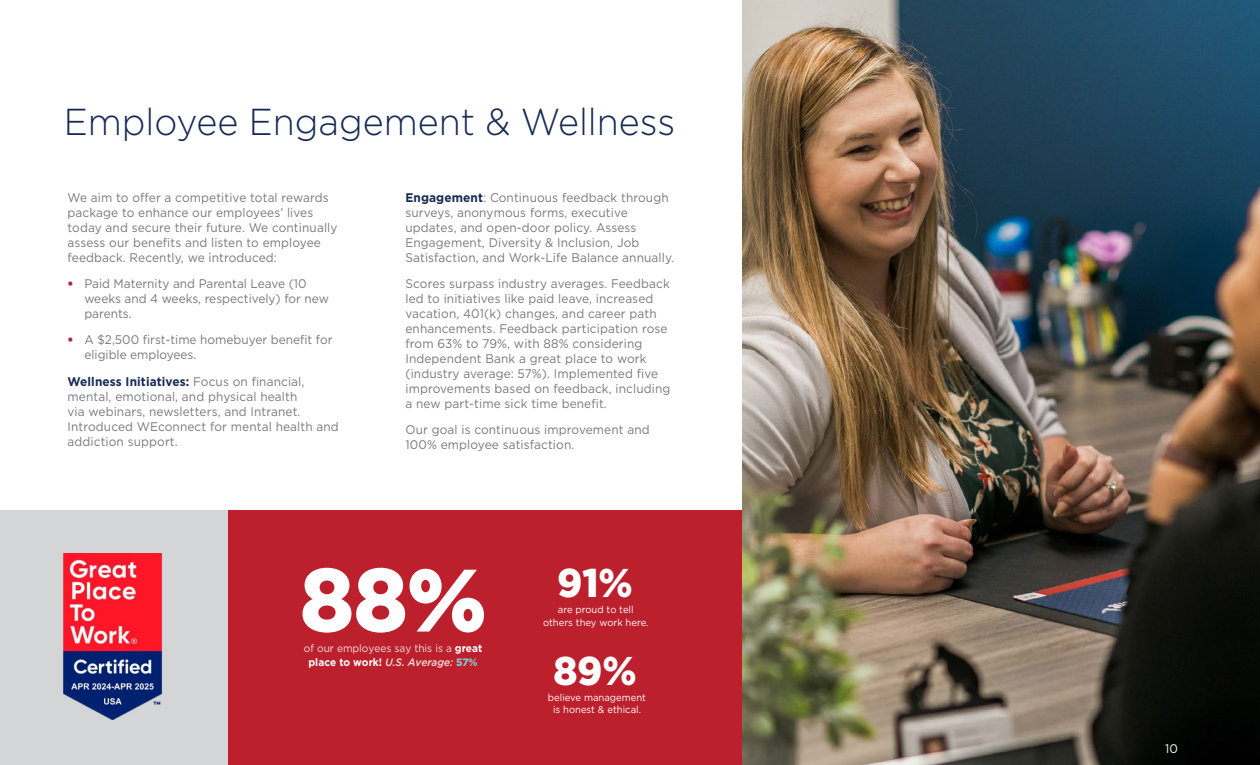
<style>
.page{position:relative;width:1260px;height:765px;background:#fff}
.page>*{position:absolute;margin:0;border:0;box-sizing:border-box;transform-origin:0 0}
.t1{font:900 89.62px "Gotham";color:#fff;scale:.95 1}
.t2{font:900 40.12px "Gotham";color:#fff;scale:.95 1}
.t3{font:300 37.5px "Gotham";color:#172a54;scale:.96 1}
.t4{font:12.5px/15px "Gotham";letter-spacing:.01em;color:#77787b;scale:.95 1}
.t5{font:12.5px "Gotham";color:#fff;scale:.95 1}
.t6{font:10.75px/14px "Gotham";color:#f5dedf;text-align:center;scale:.94 1}
.t7{font:10px/12.5px "Gotham";color:#fff;text-align:center;scale:.95 1}
.s1{font-weight:900;color:#bc202d}
.s2{font-weight:700;color:#172a54}
.s3{font-size:88.38px}
.s4{font-weight:700;color:#fff}
.s5{font-weight:500;font-style:italic}
.s6{font-weight:900;color:#8bc0c6}
</style>
<div class="page">
<div style="left:0;top:510px;width:1260px;height:255px;background:#bc202d"></div>
<div style="left:0;top:510px;width:228px;height:255px;background:#d4d5d7"></div>
<img style="left:742px;top:0;width:518px;height:765px">
<img style="left:63px;top:554px;width:99px;height:166px">
<h3 class="t3" style="left:64px;top:98px;width:638px">Employee Engagement &amp; Wellness</h3>
<p class="t4" style="left:68px;top:190px;width:286px">We aim to offer a competitive total rewards package to enhance our employees’ lives today and secure their future. We continually assess our benefits and listen to employee feedback. Recently, we introduced:</p>
<p class="t4" style="left:84px;top:276px;width:259px;text-indent:-17px"><span class="s1">•</span> Paid Maternity and Parental Leave (10 weeks and 4 weeks, respectively) for new parents.</p>
<p class="t4" style="left:84px;top:332px;width:263px;text-indent:-17px"><span class="s1">•</span> A $2,500 first-time homebuyer benefit for eligible employees.</p>
<p class="t4" style="left:68px;top:373px;width:287px"><span class="s2">Wellness Initiatives:</span> Focus on financial, mental, emotional, and physical health<br>via webinars, newsletters, and Intranet.<br>Introduced WEconnect for mental health and addiction support.</p>
<p class="t4" style="left:405px;top:190px;width:284px"><span class="s2">Engagement</span>: Continuous feedback through surveys, anonymous forms, executive updates, and open-door policy. Assess Engagement, Diversity &amp; Inclusion, Job Satisfaction, and Work-Life Balance annually.</p>
<p class="t4" style="left:405px;top:276px;width:280px">Scores surpass industry averages. Feedback led to initiatives like paid leave, increased vacation, 401(k) changes, and career path enhancements. Feedback participation rose from 63% to 79%, with 88% considering Independent Bank a great place to work (industry average: 57%). Implemented five improvements based on feedback, including a new part-time sick time benefit.</p>
<p class="t4" style="left:405px;top:422px;width:259px">Our goal is continuous improvement and<br>100% employee satisfaction.</p>
<h1 class="t1" style="left:300px;top:538px;width:197px">88<span class="s3">%</span></h1>
<p class="t6" style="left:304px;top:641px;width:191px">of our employees say this is a <span class="s4">great place to work!</span> <span class="s5">U.S. Average:</span> <span class="s6">57%</span></p>
<h2 class="t2" style="left:557px;top:555px;width:81px">91%</h2>
<p class="t7" style="left:543px;top:603px;width:113px">are proud to tell others they work here.</p>
<h2 class="t2" style="left:553px;top:644px;width:89px">89%</h2>
<p class="t7" style="left:548px;top:691px;width:105px">believe management is honest &amp; ethical.</p>
<p class="t5" style="left:1165px;top:741px;width:15px">10</p>
</div>
